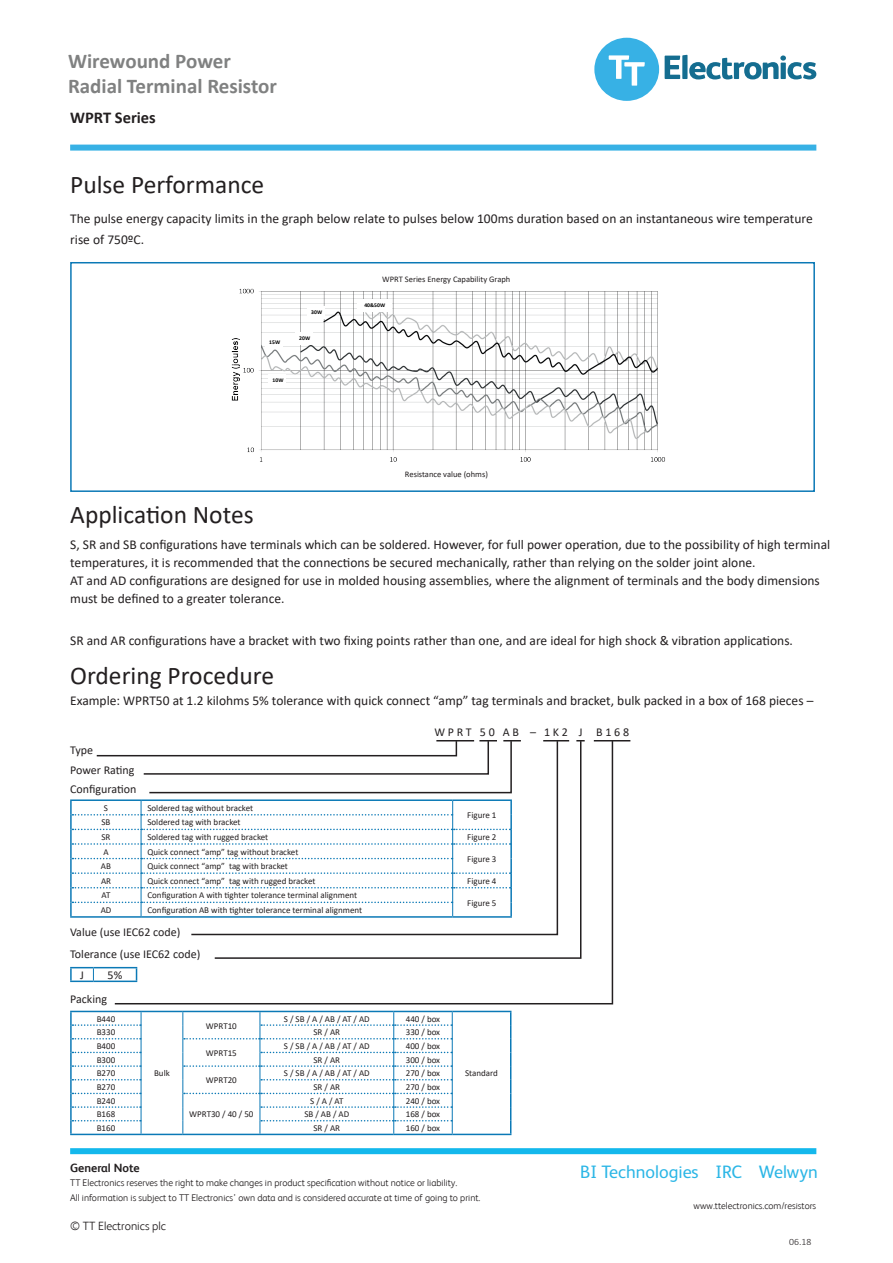
<style>
.page{position:relative;width:893px;height:1263px;background:#fff}
.page>*{position:absolute;margin:0;border:0;box-sizing:border-box;transform-origin:0 0}
.t1{font:25.5px "Calibri";color:#231f20}
.t2{font:700 21px/25.5px "Calibri";color:#808181}
.t3{font:18px "FS Albert";color:#2bb6e6}
.t4{font:700 16.5px "Calibri";color:#231f20}
.t5{font:13.5px/18px "Calibri";color:#231f20}
.t6{font:12px/19.5px "Calibri";color:#231f20}
.t7{font:300 12px "FS Albert";color:#231f20}
.t8{font:700 12px "FS Albert";color:#231f20}
.t9{font:300 9.75px/14.4px "FS Albert";color:#231f20}
.t10{font:300 9.75px "Calibri";color:#231f20}
.t11{font:300 9.6px "FS Albert";color:#231f20}
.t12{font:9px "Calibri";color:#231f20}
.t13{font:8.55px "Calibri";color:#231f20}
.t14{font:700 5.7px "Calibri";letter-spacing:.015em;color:#000001}
</style>
<div class="page">
<div style="left:70px;top:145px;width:746px;height:6px;background:#37b1e5"></div>
<hr style="left:594px;top:740px;width:36px;height:1px;background:#231f20">
<svg style="left:113px;top:740px;width:501px;height:265px"></svg>
<hr style="left:70px;top:916px;width:71px;height:2px;background:#0b79b6">
<hr style="left:141px;top:916px;width:312px;height:2px;background:#0b79b6">
<hr style="left:453px;top:916px;width:59px;height:2px;background:#0b79b6">
<hr style="left:70px;top:799px;width:71px;height:2px;background:#0b79b6">
<hr style="left:141px;top:799px;width:312px;height:2px;background:#0b79b6">
<hr style="left:453px;top:799px;width:59px;height:2px;background:#0b79b6">
<svg style="left:70px;top:801px;width:442px;height:115px"></svg>
<hr style="left:70px;top:1134px;width:71px;height:1px;background:#0b79b6">
<hr style="left:141px;top:1134px;width:42px;height:1px;background:#0b79b6">
<hr style="left:183px;top:1134px;width:77px;height:1px;background:#0b79b6">
<hr style="left:260px;top:1134px;width:134px;height:1px;background:#0b79b6">
<hr style="left:394px;top:1134px;width:58px;height:1px;background:#0b79b6">
<hr style="left:452px;top:1134px;width:59px;height:1px;background:#0b79b6">
<hr style="left:70px;top:1011px;width:71px;height:1px;background:#0b79b6">
<hr style="left:141px;top:1011px;width:42px;height:1px;background:#0b79b6">
<hr style="left:183px;top:1011px;width:77px;height:1px;background:#0b79b6">
<hr style="left:260px;top:1011px;width:134px;height:1px;background:#0b79b6">
<hr style="left:394px;top:1011px;width:58px;height:1px;background:#0b79b6">
<hr style="left:452px;top:1011px;width:59px;height:1px;background:#0b79b6">
<svg style="left:510px;top:1012px;width:1px;height:122px"></svg>
<svg style="left:70px;top:1012px;width:72px;height:122px"></svg>
<svg style="left:182px;top:1012px;width:271px;height:122px"></svg>
<svg style="left:70px;top:967px;width:24px;height:13px"></svg>
<hr style="left:93px;top:967px;width:44px;height:1px;background:#0b79b6">
<svg style="left:136px;top:968px;width:1px;height:12px"></svg>
<hr style="left:70px;top:980px;width:23px;height:2px;background:#0b79b6">
<hr style="left:93px;top:980px;width:44px;height:2px;background:#0b79b6">
<div style="left:70px;top:262px;width:745px;height:230px;border:2px solid #0b79b6"></div>
<img style="left:231px;top:288px;width:435px;height:174px">
<div style="left:269px;top:374px;width:17px;height:13px;background:#fff"></div>
<div style="left:266px;top:336px;width:17px;height:13px;background:#fff"></div>
<div style="left:296px;top:332px;width:17px;height:13px;background:#fff"></div>
<div style="left:357px;top:299px;width:34px;height:13px;background:#fff"></div>
<div style="left:308px;top:306px;width:17px;height:13px;background:#fff"></div>
<svg style="left:665px;top:55px;width:151px;height:24px"></svg>
<div style="left:594px;top:38px;width:65px;height:63px;background:#37b1e5;border-radius:50%"></div>
<svg style="left:609px;top:55px;width:36px;height:31px"></svg>
<div style="left:70px;top:1148px;width:746px;height:6px;background:#14b8ec"></div>
<h2 class="t2" style="left:68px;top:48px;width:210px">Wirewound Power<br>Radial Terminal Resistor</h2>
<p class="t4" style="left:70px;top:106px;width:87px">WPRT Series</p>
<h1 class="t1" style="left:70px;top:167px;width:196px">Pulse Performance</h1>
<p class="t5" style="left:70px;top:207px;width:744px;line-height:21px">The pulse energy capacity limits in the graph below relate to pulses below 100ms duration based on an instantaneous wire temperature rise of 750ºC.</p>
<p class="t13" style="left:382px;top:274px;width:130px">WPRT Series Energy Capability Graph</p>
<p class="t14" style="left:269px;top:338px;width:13px">15W</p>
<p class="t14" style="left:272px;top:376px;width:13px">10W</p>
<p class="t14" style="left:311px;top:308px;width:13px">30W</p>
<p class="t14" style="left:299px;top:334px;width:13px">20W</p>
<p class="t14" style="left:364px;top:301px;width:22px">40&amp;50W</p>
<p class="t13" style="left:405px;top:468px;width:85px">Resistance value (ohms)</p>
<h1 class="t1" style="left:70px;top:497px;width:185px">Application Notes</h1>
<p class="t5" style="left:70px;top:535px;width:761px">S, SR and SB configurations have terminals which can be soldered. However, for full power operation, due to the possibility of high terminal temperatures, it is recommended that the connections be secured mechanically, rather than relying on the solder joint alone.<br>AT and AD configurations are designed for use in molded housing assemblies, where the alignment of terminals and the body dimensions must be defined to a greater tolerance.</p>
<p class="t5" style="left:70px;top:631px;width:724px">SR and AR configurations have a bracket with two fixing points rather than one, and are ideal for high shock &amp; vibration applications.</p>
<h1 class="t1" style="left:70px;top:658px;width:206px">Ordering Procedure</h1>
<p class="t5" style="left:70px;top:691px;width:745px">Example: WPRT50 at 1.2 kilohms 5% tolerance with quick connect “amp” tag terminals and bracket, bulk packed in a box of 168 pieces –</p>
<p class="t6" style="left:70px;top:740px;width:68px">Type<br>Power Rating<br>Configuration</p>
<p class="t6" style="left:434px;top:722px;width:196px">W P R T 5 0 A B – 1 K 2 J B 1 6 8</p>
<p class="t12" style="left:104px;top:802px;width:6px">S</p>
<p class="t12" style="left:147px;top:802px;width:107px">Soldered tag without bracket</p>
<p class="t12" style="left:467px;top:809px;width:31px">Figure 1</p>
<p class="t12" style="left:102px;top:816px;width:11px">SB</p>
<p class="t12" style="left:147px;top:816px;width:95px">Soldered tag with bracket</p>
<p class="t12" style="left:102px;top:831px;width:11px">SR</p>
<p class="t12" style="left:147px;top:831px;width:122px">Soldered tag with rugged bracket</p>
<p class="t12" style="left:467px;top:831px;width:31px">Figure 2</p>
<p class="t12" style="left:103px;top:845px;width:7px">A</p>
<p class="t12" style="left:147px;top:845px;width:152px">Quick connect “amp” tag without bracket</p>
<p class="t12" style="left:467px;top:853px;width:31px">Figure 3</p>
<p class="t12" style="left:101px;top:860px;width:12px">AB</p>
<p class="t12" style="left:147px;top:860px;width:142px">Quick connect “amp” tag with bracket</p>
<p class="t12" style="left:101px;top:874px;width:12px">AR</p>
<p class="t12" style="left:147px;top:874px;width:170px">Quick connect “amp” tag with rugged bracket</p>
<p class="t12" style="left:467px;top:874px;width:31px">Figure 4</p>
<p class="t12" style="left:102px;top:889px;width:10px">AT</p>
<p class="t12" style="left:147px;top:889px;width:211px">Configuration A with tighter tolerance terminal alignment</p>
<p class="t12" style="left:467px;top:896px;width:31px">Figure 5</p>
<p class="t12" style="left:101px;top:904px;width:12px">AD</p>
<p class="t12" style="left:147px;top:904px;width:216px">Configuration AB with tighter tolerance terminal alignment</p>
<p class="t6" style="left:70px;top:920px;width:132px;line-height:22.5px">Value (use IEC62 code)<br>Tolerance (use IEC62 code)</p>
<p class="t6" style="left:70px;top:989px;width:38px">Packing</p>
<p class="t6" style="left:80px;top:965px;width:5px">J</p>
<p class="t6" style="left:108px;top:965px;width:16px">5%</p>
<p class="t12" style="left:284px;top:1012px;width:87px">S/SB/A/AB/AT/AD</p>
<p class="t12" style="left:406px;top:1012px;width:36px">440 / box</p>
<p class="t12" style="left:97px;top:1012px;width:20px">B440</p>
<p class="t12" style="left:206px;top:1019px;width:32px">WPRT10</p>
<p class="t12" style="left:97px;top:1026px;width:20px">B330</p>
<p class="t12" style="left:313px;top:1026px;width:28px">SR / AR</p>
<p class="t12" style="left:406px;top:1026px;width:36px">330 / box</p>
<p class="t12" style="left:97px;top:1040px;width:20px">B400</p>
<p class="t12" style="left:206px;top:1046px;width:32px">WPRT15</p>
<p class="t12" style="left:284px;top:1040px;width:87px">S/SB/A/AB/AT/AD</p>
<p class="t12" style="left:406px;top:1040px;width:36px">400 / box</p>
<p class="t12" style="left:97px;top:1053px;width:20px">B300</p>
<p class="t12" style="left:313px;top:1053px;width:28px">SR / AR</p>
<p class="t12" style="left:406px;top:1053px;width:36px">300 / box</p>
<p class="t12" style="left:97px;top:1067px;width:20px">B270</p>
<p class="t12" style="left:206px;top:1074px;width:32px">WPRT20</p>
<p class="t12" style="left:284px;top:1067px;width:87px">S/SB/A/AB/AT/AD</p>
<p class="t12" style="left:406px;top:1067px;width:36px">270 / box</p>
<p class="t12" style="left:154px;top:1067px;width:17px">Bulk</p>
<p class="t12" style="left:97px;top:1081px;width:20px">B270</p>
<p class="t12" style="left:313px;top:1081px;width:28px">SR / AR</p>
<p class="t12" style="left:406px;top:1081px;width:36px">270 / box</p>
<p class="t12" style="left:97px;top:1094px;width:20px">B240</p>
<p class="t12" style="left:189px;top:1108px;width:66px">WPRT30 / 40 / 50</p>
<p class="t12" style="left:310px;top:1094px;width:35px">S/A/AT</p>
<p class="t12" style="left:406px;top:1094px;width:36px">240 / box</p>
<p class="t12" style="left:97px;top:1108px;width:20px">B168</p>
<p class="t12" style="left:304px;top:1108px;width:46px">SB/AB/AD</p>
<p class="t12" style="left:406px;top:1108px;width:36px">168 / box</p>
<p class="t12" style="left:97px;top:1122px;width:20px">B160</p>
<p class="t12" style="left:313px;top:1122px;width:28px">SR / AR</p>
<p class="t12" style="left:406px;top:1122px;width:36px">160 / box</p>
<p class="t12" style="left:465px;top:1067px;width:34px">Standard</p>
<p class="t8" style="left:70px;top:1161px;width:71px">General Note</p>
<p class="t9" style="left:70px;top:1176px;width:412px">TT Electronics reserves the right to make changes in product specification without notice or liability.<br>All information is subject to TT Electronics’ own data and is considered accurate at time of going to print.</p>
<p class="t7" style="left:70px;top:1218px;width:97px">© TT Electronics plc</p>
<h3 class="t3" style="left:580px;top:1159px;width:239px">BI Technologies IRC Welwyn</h3>
<p class="t11" style="left:694px;top:1200px;width:124px">www.ttelectronics.com/resistors</p>
<p class="t10" style="left:789px;top:1235px;width:24px">06.18</p>
</div>
